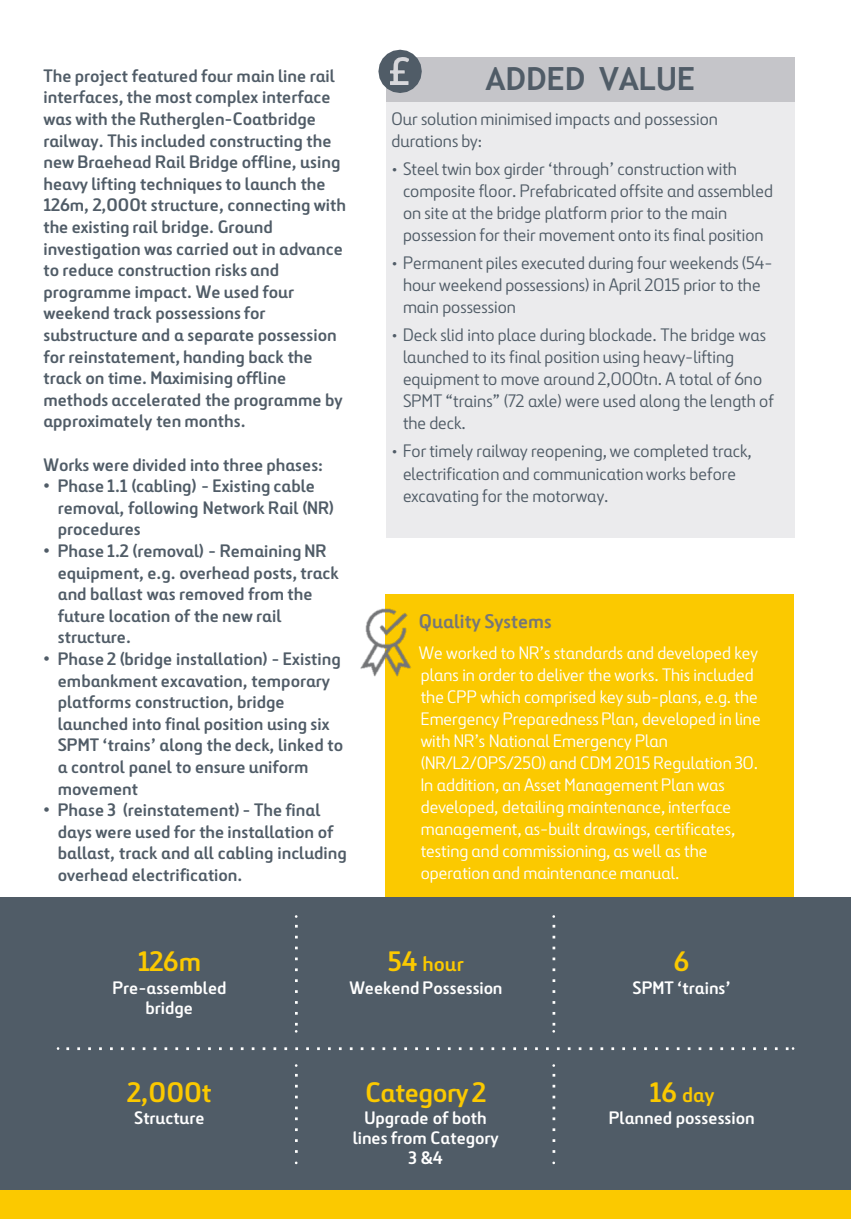
<style>
.page{position:relative;width:851px;height:1219px;background:#fff}
.page>*{position:absolute;margin:0;border:0;box-sizing:border-box;transform-origin:0 0}
.t1{font:700 32px "Trebuchet MS";letter-spacing:-.01em;color:#505c67}
.t2{font:700 28px "Ferrovial";letter-spacing:-.015em;color:#fbc900}
.t3{font:700 21.2px "Ferrovial";color:#fbc900}
.t4{font:700 20px "Ferrovial New";color:#757678}
.t5{font:700 18px/21.6px "Ferrovial";color:#505c67}
.t6{font:18px/22px "Ferrovial";color:#505c67}
.t7{font:18px/22px "Ferrovial";color:#fff}
.t8{font:700 18px/20px "Ferrovial";color:#fff;text-align:center}
.s1{font-family:"Arial";font-weight:400}
.s2{font-size:28px}
</style>
<div class="page">
<div style="left:385px;top:594px;width:408px;height:303px;background:#fbc900"></div>
<div style="left:0;top:898px;width:850px;height:293px;background:#505c67"></div>
<div style="left:385px;top:57px;width:409px;height:45px;background:#c5c5c9"></div>
<div style="left:385px;top:102px;width:409px;height:436px;background:#ebebed"></div>
<svg style="left:294px;top:925px;width:3px;height:108px"></svg>
<svg style="left:66px;top:1047px;width:728px;height:3px"></svg>
<svg style="left:294px;top:1074px;width:3px;height:90px"></svg>
<svg style="left:552px;top:925px;width:3px;height:108px"></svg>
<svg style="left:552px;top:1074px;width:3px;height:90px"></svg>
<div style="left:0;top:1191px;width:850px;height:28px;background:#fbc900"></div>
<svg style="left:378px;top:50px;width:43px;height:43px"></svg>
<img style="left:390px;top:58px;width:18px;height:26px">
<img style="left:360px;top:608px;width:51px;height:69px">
<p class="t5" style="left:43px;top:65px;width:304px">The project featured four main line rail interfaces, the most complex interface was with the Rutherglen-Coatbridge railway. This included constructing the new Braehead Rail Bridge offline, using heavy lifting techniques to launch the 126m, 2,000t structure, connecting with the existing rail bridge. Ground investigation was carried out in advance to reduce construction risks and programme impact. We used four weekend track possessions for substructure and a separate possession for reinstatement, handing back the track on time. Maximising offline methods accelerated the programme by approximately ten months.</p>
<p class="t5" style="left:43px;top:453px;width:281px">Works were divided into three phases:</p>
<p class="t5" style="left:58px;top:475px;width:278px;text-indent:-14px"><span class="s1">•</span> Phase 1.1 (cabling) - Existing cable removal, following Network Rail (NR) procedures</p>
<p class="t5" style="left:58px;top:540px;width:282px;text-indent:-14px"><span class="s1">•</span> Phase 1.2 (removal) - Remaining NR equipment, e.g. overhead posts, track and ballast was removed from the future location of the new rail structure.</p>
<p class="t5" style="left:58px;top:648px;width:287px;text-indent:-14px"><span class="s1">•</span> Phase 2 (bridge installation) - Existing embankment excavation, temporary platforms construction, bridge launched into final position using six SPMT ‘trains’ along the deck, linked to a control panel to ensure uniform movement</p>
<p class="t5" style="left:58px;top:799px;width:290px;text-indent:-14px"><span class="s1">•</span> Phase 3 (reinstatement) - The final days were used for the installation of ballast, track and all cabling including overhead electrification.</p>
<p class="t1" style="left:485px;top:59px;width:211px">ADDED VALUE</p>
<p class="t6" style="left:391px;top:108px;width:328px">Our solution minimised impacts and possession durations by:</p>
<p class="t6" style="left:403px;top:158px;width:371px;text-indent:-12px">• Steel twin box girder ‘through’ construction with composite floor. Prefabricated offsite and assembled on site at the bridge platform prior to the main possession for their movement onto its final position</p>
<p class="t6" style="left:403px;top:252px;width:371px;text-indent:-12px">• Permanent piles executed during four weekends (54- hour weekend possessions) in April 2015 prior to the main possession</p>
<p class="t6" style="left:403px;top:324px;width:372px;text-indent:-12px">• Deck slid into place during blockade. The bridge was launched to its final position using heavy-lifting equipment to move around 2,000tn. A total of 6no SPMT “trains” (72 axle) were used along the length of the deck.</p>
<p class="t6" style="left:403px;top:440px;width:350px;text-indent:-12px">• For timely railway reopening, we completed track, electrification and communication works before excavating for the motorway.</p>
<p class="t4" style="left:418px;top:609px;width:134px">Quality Systems</p>
<p class="t7" style="left:418px;top:641px;width:343px">We worked to NR’s standards and developed key plans in order to deliver the works. This included the CPP which comprised key sub-plans, e.g. the Emergency Preparedness Plan, developed in line with NR’s National Emergency Plan (NR/L2/OPS/250) and CDM 2015 Regulation 30.<br>In addition, an Asset Management Plan was developed, detailing maintenance, interface management, as-built drawings, certificates, testing and commissioning, as well as the operation and maintenance manual.</p>
<p class="t2" style="left:138px;top:944px;width:65px">126m</p>
<p class="t8" style="left:112px;top:977px;width:116px">Pre-assembled bridge</p>
<p class="t2" style="left:127px;top:1075px;width:86px">2,000t</p>
<p class="t8" style="left:134px;top:1108px;width:72px">Structure</p>
<p class="t3" style="left:387px;top:951px;width:77px"><span class="s2">54</span> hour</p>
<p class="t8" style="left:349px;top:977px;width:154px">Weekend Possession</p>
<p class="t2" style="left:365px;top:1075px;width:122px">Category 2</p>
<p class="t8" style="left:352px;top:1108px;width:147px">Upgrade of both lines from Category<br>3 &amp;4</p>
<p class="t2" style="left:673px;top:944px;width:17px">6</p>
<p class="t8" style="left:632px;top:977px;width:100px">SPMT ‘trains’</p>
<p class="t3" style="left:649px;top:1081px;width:66px"><span class="s2">16</span> day</p>
<p class="t8" style="left:608px;top:1108px;width:147px">Planned possession</p>
</div>
